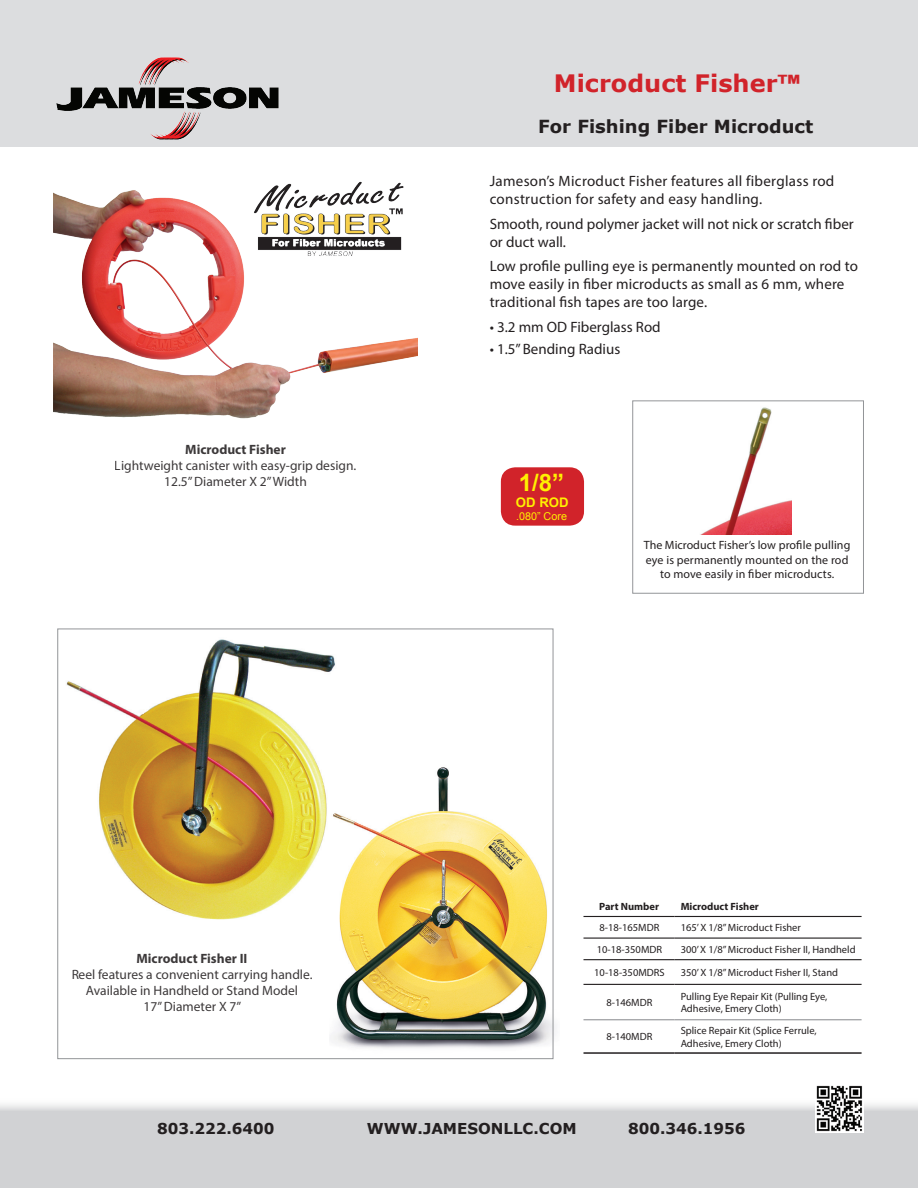
<style>
.page{position:relative;width:918px;height:1188px;background:#fff}
.page>*{position:absolute;margin:0;border:0;box-sizing:border-box;transform-origin:0 0}
.t1{font:700 24px "Verdana";color:#d1232a}
.t2{font:700 24px "Arial";color:#fff101}
.t3{font:700 18px "Verdana";color:#231f20}
.t4{font:15px/18px "Myriad Pro";letter-spacing:.01em;color:#231f20}
.t5{font:700 15px "Verdana";color:#231f20}
.t6{font:13.5px/16.2px "Myriad Pro";color:#231f20;text-align:center}
.t7{font:700 13.5px "Myriad Pro";color:#231f20}
.t8{font:700 13.2px "Arial";color:#fff101}
.t9{font:12px/14.4px "Myriad Pro";letter-spacing:.01em;color:#231f20;text-align:center}
.t10{font:10.8px "Arial";color:#fff101}
.t11{font:10.5px/12.6px "Myriad Pro";color:#231f20}
.t12{font:700 10.5px "Myriad Pro";color:#231f20}
.s1{font-family:"Arial";font-weight:900}
</style>
<div class="page">
<div style="left:0;top:0;width:918px;height:147px;background:#dcdddf"></div>
<img style="left:56px;top:57px;width:223px;height:83px">
<img style="left:54px;top:190px;width:363px;height:229px">
<img style="left:253px;top:181px;width:152px;height:81px">
<img style="left:700px;top:407px;width:91px;height:128px">
<div style="left:501px;top:467px;width:83px;height:59px;background:#d1232a;border-radius:14px"></div>
<img style="left:66px;top:639px;width:269px;height:281px">
<img style="left:330px;top:762px;width:225px;height:297px">
<hr style="left:584px;top:916px;width:91px;height:1px;background:#231f20">
<hr style="left:675px;top:916px;width:187px;height:1px;background:#231f20">
<hr style="left:584px;top:938px;width:91px;height:1px;background:#231f20">
<hr style="left:675px;top:938px;width:187px;height:1px;background:#231f20">
<hr style="left:584px;top:959px;width:91px;height:1px;background:#231f20">
<hr style="left:675px;top:959px;width:187px;height:1px;background:#231f20">
<hr style="left:584px;top:984px;width:91px;height:1px;background:#231f20">
<hr style="left:675px;top:984px;width:187px;height:1px;background:#231f20">
<hr style="left:584px;top:1019px;width:91px;height:1px;background:#939598">
<hr style="left:675px;top:1019px;width:187px;height:1px;background:#939598">
<hr style="left:584px;top:1052px;width:91px;height:2px;background:#231f20">
<hr style="left:675px;top:1052px;width:187px;height:2px;background:#231f20">
<div style="left:632px;top:400px;width:232px;height:194px;border:1px solid #939598"></div>
<div style="left:0;top:1098px;width:918px;height:90px;background:#d1d2d4"></div>
<img style="left:816px;top:1085px;width:48px;height:48px">
<p class="t1" style="left:554px;top:66px;width:248px">Microduct Fisher<span class="s1">™</span></p>
<p class="t3" style="left:538px;top:114px;width:277px">For Fishing Fiber Microduct</p>
<p class="t7" style="left:185px;top:440px;width:102px">Microduct Fisher</p>
<p class="t6" style="left:115px;top:457px;width:243px">Lightweight canister with easy-grip design.<br>12.5” Diameter X 2” Width</p>
<p class="t7" style="left:136px;top:949px;width:113px">Microduct Fisher II</p>
<p class="t6" style="left:71px;top:966px;width:243px">Reel features a convenient carrying handle.<br>Available in Handheld or Stand Model<br>17” Diameter X 7”</p>
<p class="t4" style="left:490px;top:172px;width:346px">Jameson’s Microduct Fisher features all fiberglass rod construction for safety and easy handling.</p>
<p class="t4" style="left:490px;top:214px;width:366px">Smooth, round polymer jacket will not nick or scratch fiber or duct wall.</p>
<p class="t4" style="left:490px;top:257px;width:370px">Low profile pulling eye is permanently mounted on rod to move easily in fiber microducts as small as 6 mm, where traditional fish tapes are too large.</p>
<p class="t4" style="left:490px;top:318px;width:173px">• 3.2 mm OD Fiberglass Rod</p>
<p class="t4" style="left:490px;top:339px;width:132px">• 1.5” Bending Radius</p>
<p class="t2" style="left:519px;top:466px;width:47px">1/8”</p>
<p class="t8" style="left:516px;top:493px;width:54px">OD ROD</p>
<p class="t10" style="left:516px;top:509px;width:53px">.080” Core</p>
<p class="t9" style="left:644px;top:538px;width:208px">The Microduct Fisher’s low profile pulling eye is permanently mounted on the rod to move easily in fiber microducts.</p>
<p class="t12" style="left:599px;top:899px;width:61px">Part Number</p>
<p class="t12" style="left:681px;top:899px;width:80px">Microduct Fisher</p>
<p class="t11" style="left:600px;top:921px;width:61px">8-18-165MDR</p>
<p class="t11" style="left:681px;top:921px;width:122px">165’ X 1/8” Microduct Fisher</p>
<p class="t11" style="left:597px;top:943px;width:67px">10-18-350MDR</p>
<p class="t11" style="left:681px;top:943px;width:176px">300’ X 1/8” Microduct Fisher II, Handheld</p>
<p class="t11" style="left:594px;top:966px;width:72px">10-18-350MDRS</p>
<p class="t11" style="left:681px;top:966px;width:159px">350’ X 1/8” Microduct Fisher II, Stand</p>
<p class="t11" style="left:607px;top:996px;width:47px">8-146MDR</p>
<p class="t11" style="left:681px;top:990px;width:148px">Pulling Eye Repair Kit (Pulling Eye,<br>Adhesive, Emery Cloth)</p>
<p class="t11" style="left:607px;top:1030px;width:47px">8-140MDR</p>
<p class="t11" style="left:681px;top:1024px;width:137px">Splice Repair Kit (Splice Ferrule,</p>
<p class="t11" style="left:681px;top:1037px;width:103px">Adhesive, Emery Cloth)</p>
<p class="t5" style="left:157px;top:1118px;width:119px">803.222.6400</p>
<p class="t5" style="left:367px;top:1118px;width:211px">WWW.JAMESONLLC.COM</p>
<p class="t5" style="left:628px;top:1118px;width:119px">800.346.1956</p>
</div>
